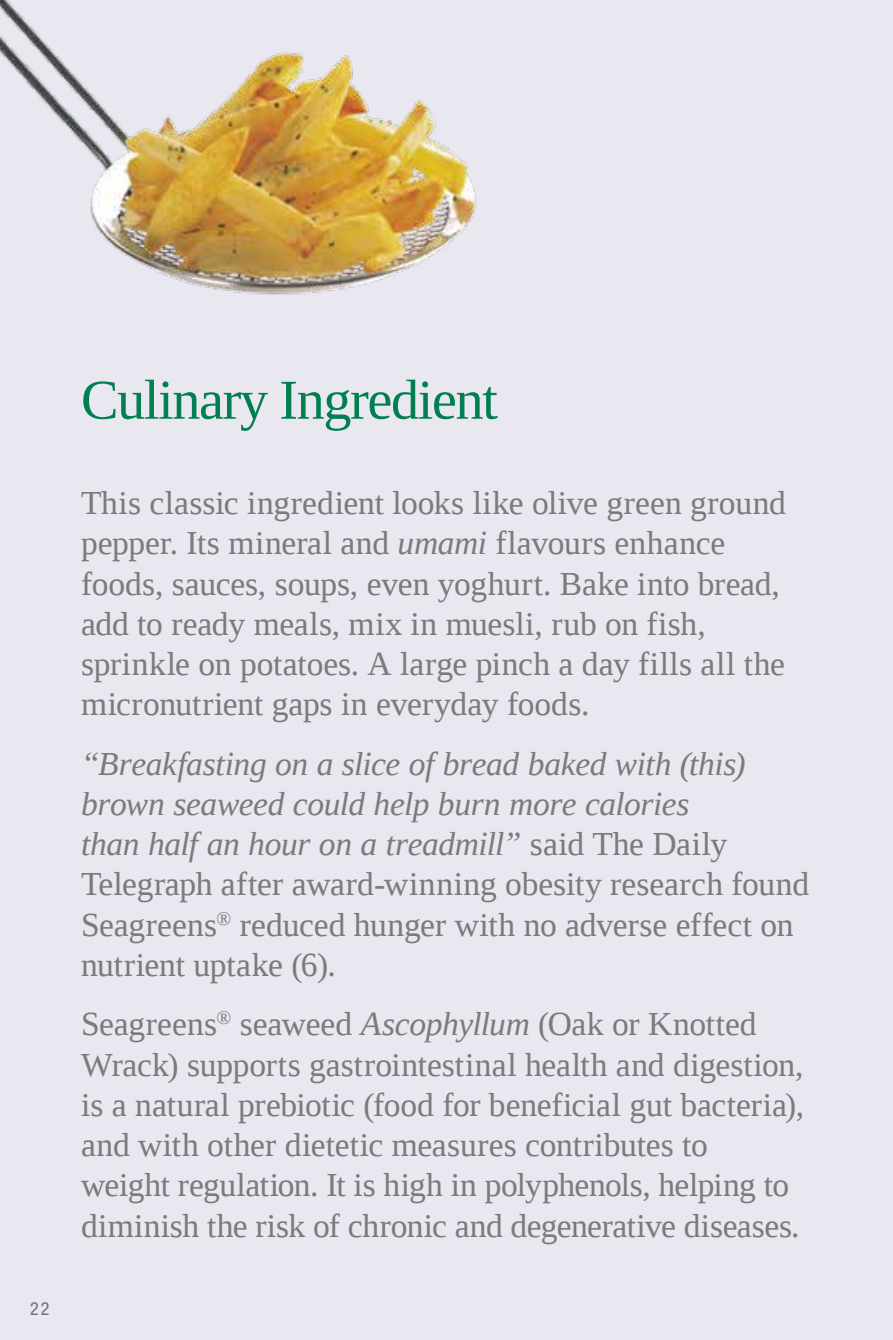
<style>
.page{position:relative;width:893px;height:1340px;background:#fff}
.page>*{position:absolute;margin:0;border:0;box-sizing:border-box;transform-origin:0 0}
.t1{font:56.25px "Tinos";letter-spacing:-.025em;color:#007f51}
.t2{font:33.52px/40.3px "Tinos";color:#7c7b7b}
.t3{font:condensed 18px "Helvetica Neue LT";color:#7c7b7b}
.s1{font-style:italic}
</style>
<div class="page">
<div style="left:0;top:0;width:893px;height:1339px;background:#e9e7f0"></div>
<img style="left:0;top:0;width:476px;height:295px">
<p class="t3" style="left:30px;top:1297px;width:21px">22</p>
<h1 class="t1" style="left:81px;top:370px;width:418px">Culinary Ingredient</h1>
<p class="t2" style="left:81px;top:483px;width:706px">This classic ingredient looks like olive green ground pepper. Its mineral and <span class="s1">umami</span> flavours enhance foods, sauces, soups, even yoghurt. Bake into bread, add to ready meals, mix in muesli, rub on fish, sprinkle on potatoes. A large pinch a day fills all the micronutrient gaps in everyday foods.</p>
<p class="t2" style="left:81px;top:743px;width:730px"><span class="s1">“Breakfasting on a slice of bread baked with (this) brown seaweed could help burn more calories<br>than half an hour on a treadmill”</span> said The Daily Telegraph after award-winning obesity research found Seagreens<sup>®</sup> reduced hunger with no adverse effect on nutrient uptake (6).</p>
<p class="t2" style="left:81px;top:1004px;width:725px">Seagreens<sup>®</sup> seaweed <span class="s1">Ascophyllum</span> (Oak or Knotted Wrack) supports gastrointestinal health and digestion, is a natural prebiotic (food for beneficial gut bacteria), and with other dietetic measures contributes to weight regulation. It is high in polyphenols, helping to diminish the risk of chronic and degenerative diseases.</p>
</div>
